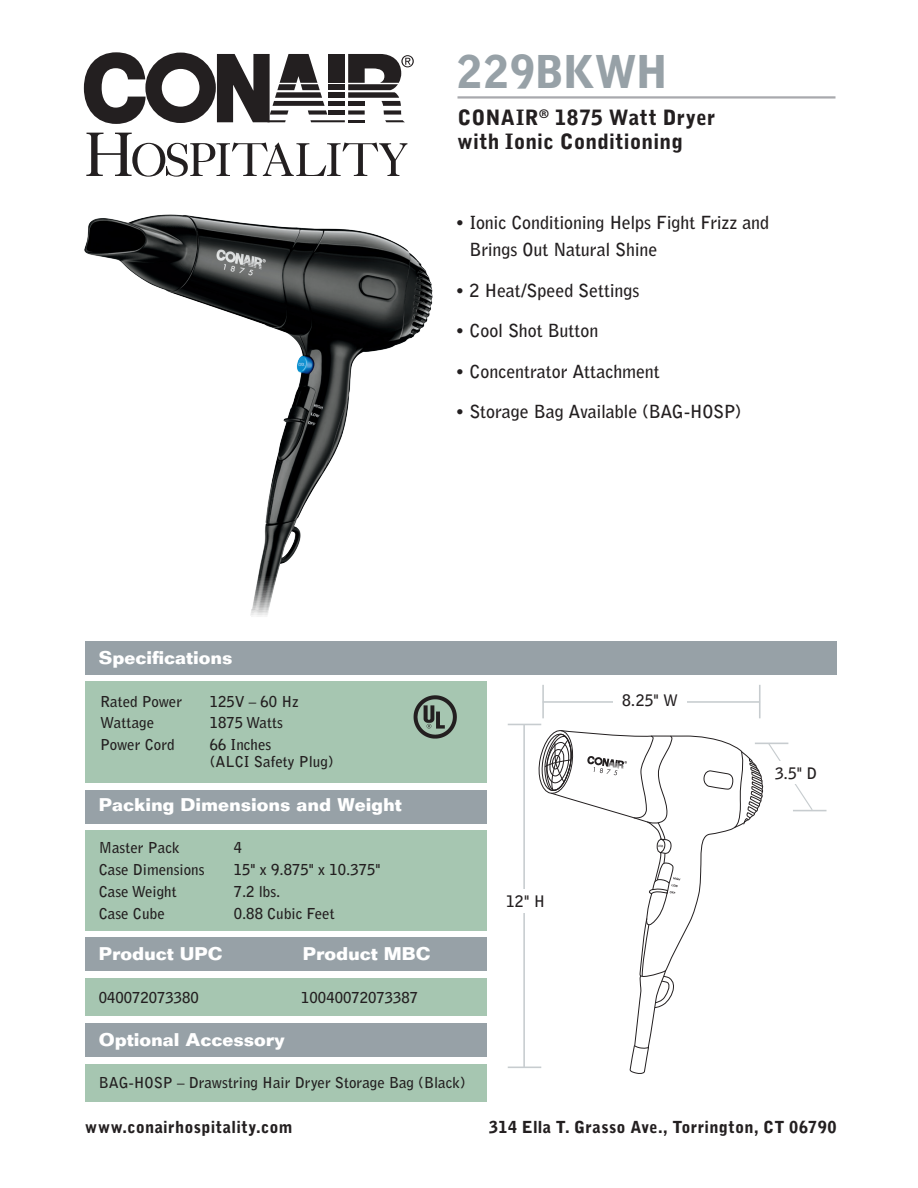
<style>
.page{position:relative;width:918px;height:1188px;background:#fff}
.page>*{position:absolute;margin:0;border:0;box-sizing:border-box;transform-origin:0 0}
.t1{font:900 45px "Bell Gothic Std";letter-spacing:-.02em;color:#97a1a7}
.t2{font:900 21px/24px "Bell Gothic Std";letter-spacing:.01em;color:#231f20}
.t3{font:700 18px/27px "Bell Gothic Std";letter-spacing:-.005em;color:#231f20}
.t4{font:700 18px "Folio Std";color:#fff}
.t5{font:900 16.5px "Bell Gothic Std";letter-spacing:.02em;color:#231f20}
.t6{font:700 15.75px "Bell Gothic Std";color:#231f20}
.t7{font:700 15px/16.5px "Bell Gothic Std";color:#231f20}
</style>
<div class="page">
<div style="left:85px;top:642px;width:752px;height:33px;background:#97a1a7"></div>
<div style="left:85px;top:978px;width:402px;height:38px;background:#a6c6b1"></div>
<div style="left:85px;top:682px;width:402px;height:101px;background:#a6c6b1"></div>
<div style="left:85px;top:830px;width:402px;height:101px;background:#a6c6b1"></div>
<div style="left:85px;top:790px;width:402px;height:33px;background:#97a1a7"></div>
<div style="left:85px;top:937px;width:402px;height:34px;background:#97a1a7"></div>
<div style="left:85px;top:1064px;width:402px;height:38px;background:#a6c6b1"></div>
<div style="left:85px;top:1023px;width:402px;height:34px;background:#97a1a7"></div>
<img style="left:84px;top:214px;width:349px;height:403px">
<svg style="left:84px;top:52px;width:330px;height:72px"></svg>
<svg style="left:86px;top:133px;width:321px;height:44px"></svg>
<img style="left:413px;top:695px;width:44px;height:44px">
<hr style="left:458px;top:96px;width:378px;height:3px;background:#a8a9ad">
<hr style="left:523px;top:724px;width:2px;height:344px;background:#c7cccf">
<hr style="left:508px;top:724px;width:33px;height:1px;background:#c7cccf">
<hr style="left:508px;top:1067px;width:33px;height:1px;background:#c7cccf">
<div style="left:497px;top:889px;width:57px;height:24px;background:#fff"></div>
<hr style="left:543px;top:701px;width:217px;height:2px;background:#c7cccf">
<hr style="left:542px;top:685px;width:2px;height:33px;background:#c7cccf">
<hr style="left:759px;top:685px;width:2px;height:33px;background:#c7cccf">
<div style="left:614px;top:683px;width:73px;height:35px;background:#fff"></div>
<hr style="left:793px;top:810px;width:34px;height:1px;background:#c7cccf">
<svg style="left:555px;top:731px;width:178px;height:211px"></svg>
<svg style="left:538px;top:730px;width:37px;height:65px"></svg>
<svg style="left:703px;top:740px;width:112px;height:89px"></svg>
<svg style="left:587px;top:735px;width:93px;height:339px"></svg>
<h1 class="t1" style="left:458px;top:45px;width:212px">229BKWH</h1>
<h2 class="t2" style="left:457px;top:106px;width:259px">CONAIR<sup>®</sup> 1875 Watt Dryer with Ionic Conditioning</h2>
<p class="t3" style="left:470px;top:210px;width:301px;text-indent:-14px">• Ionic Conditioning Helps Fight Frizz and<br>Brings Out Natural Shine</p>
<p class="t3" style="left:456px;top:277px;width:185px">• 2 Heat/Speed Settings</p>
<p class="t3" style="left:456px;top:318px;width:144px">• Cool Shot Button</p>
<p class="t3" style="left:456px;top:358px;width:206px">• Concentrator Attachment</p>
<p class="t3" style="left:456px;top:399px;width:287px">• Storage Bag Available (BAG-HOSP)</p>
<p class="t4" style="left:99px;top:647px;width:135px">Specifications</p>
<p class="t7" style="left:100px;top:693px;width:83px">Rated Power</p>
<p class="t7" style="left:210px;top:693px;width:91px">125V – 60 Hz</p>
<p class="t7" style="left:100px;top:715px;width:55px">Wattage</p>
<p class="t7" style="left:210px;top:715px;width:75px">1875 Watts</p>
<p class="t7" style="left:100px;top:737px;width:76px">Power Cord</p>
<p class="t7" style="left:210px;top:737px;width:125px">66 Inches<br>(ALCI Safety Plug)</p>
<p class="t4" style="left:99px;top:794px;width:304px">Packing Dimensions and Weight</p>
<p class="t7" style="left:99px;top:839px;width:82px">Master Pack</p>
<p class="t7" style="left:234px;top:839px;width:10px">4</p>
<p class="t7" style="left:99px;top:861px;width:107px">Case Dimensions</p>
<p class="t7" style="left:234px;top:861px;width:148px">15" x 9.875" x 10.375"</p>
<p class="t7" style="left:99px;top:883px;width:79px">Case Weight</p>
<p class="t7" style="left:234px;top:883px;width:48px">7.2 lbs.</p>
<p class="t7" style="left:99px;top:905px;width:68px">Case Cube</p>
<p class="t7" style="left:234px;top:905px;width:102px">0.88 Cubic Feet</p>
<p class="t4" style="left:99px;top:942px;width:125px">Product UPC</p>
<p class="t4" style="left:303px;top:942px;width:129px">Product MBC</p>
<p class="t6" style="left:506px;top:892px;width:41px">12" H</p>
<p class="t6" style="left:622px;top:691px;width:57px">8.25" W</p>
<p class="t6" style="left:775px;top:764px;width:43px">3.5" D</p>
<p class="t7" style="left:99px;top:989px;width:102px">040072073380</p>
<p class="t7" style="left:301px;top:989px;width:118px">10040072073387</p>
<p class="t4" style="left:99px;top:1029px;width:187px">Optional Accessory</p>
<p class="t7" style="left:99px;top:1074px;width:368px">BAG-HOSP – Drawstring Hair Dryer Storage Bag (Black)</p>
<p class="t5" style="left:85px;top:1118px;width:209px">www.conairhospitality.com</p>
<p class="t5" style="left:489px;top:1118px;width:349px">314 Ella T. Grasso Ave., Torrington, CT 06790</p>
</div>
